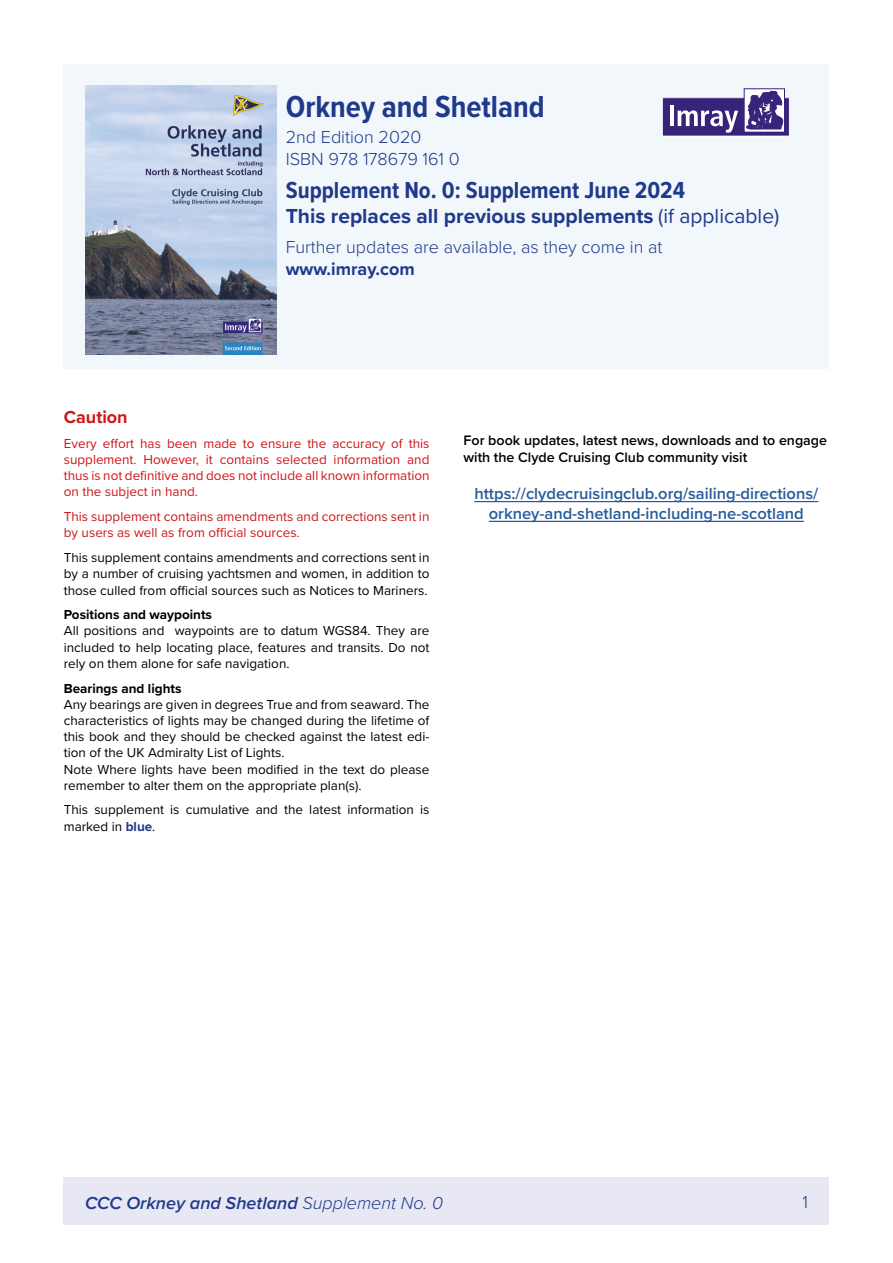
<style>
.page{position:relative;width:893px;height:1263px;background:#fff}
.page>*{position:absolute;margin:0;border:0;box-sizing:border-box;transform-origin:0 0}
.t1{font:700 31.5px "Proxima Nova Cond";color:#20398b}
.t2{font:700 24px "Proxima Nova Cond";color:#20398b}
.t3{font:700 21px "Proxima Nova";color:#20398b}
.t4{font:300 18px/21.6px "Proxima Nova";color:#20398b}
.t5{font:italic 600 18px "Proxima Nova";color:#20398b}
.t6{font:700 18px "Proxima Nova";color:#20398b}
.t7{font:700 18px "Proxima Nova";color:#cd1719}
.t8{font:600 16.5px/19.8px "Proxima Nova";color:#275b9b;text-align:center}
.t9{font:600 14.25px/17.1px "Proxima Nova";color:#000}
.t10{font:13.5px/16.2px "Proxima Nova";color:#000;text-align:justify}
.t11{font:13.5px/16.2px "Proxima Nova";color:#cd1719;text-align:justify}
.t12{font:700 13.5px "Proxima Nova";color:#000}
.s1{font-weight:400}
.s2{font-weight:700;color:#20398b}
.s3{font-weight:300}
</style>
<div class="page">
<div style="left:64px;top:64px;width:765px;height:305px;background:#f1f7fb"></div>
<div style="left:662px;top:98px;width:127px;height:38px;background:#37237a"></div>
<div style="left:662px;top:97px;width:128px;height:39px;border:1px solid #fff"></div>
<svg style="left:746px;top:90px;width:37px;height:41px"></svg>
<div style="left:744px;top:88px;width:41px;height:45px;border:1px solid #37237a"></div>
<svg style="left:746px;top:91px;width:37px;height:38px"></svg>
<hr style="left:670px;top:105px;width:4px;height:21px;background:#fff">
<svg style="left:677px;top:110px;width:61px;height:23px"></svg>
<div style="left:64px;top:1178px;width:765px;height:47px;background:#e8e8f5"></div>
<hr style="left:474px;top:501px;width:344px;height:1px;background:#275b9b">
<hr style="left:489px;top:521px;width:315px;height:1px;background:#275b9b">
<img style="left:85px;top:85px;width:191px;height:269px">
<h1 class="t1" style="left:286px;top:83px;width:261px">Orkney and Shetland</h1>
<h3 class="t4" style="left:286px;top:125px;width:176px">2nd Edition 2020<br>ISBN 978 178679 161 0</h3>
<h2 class="t2" style="left:286px;top:172px;width:401px">Supplement No. 0: Supplement June 2024</h2>
<h3 class="t3" style="left:286px;top:200px;width:495px">This replaces all previous supplements <span class="s1">(if applicable)</span></h3>
<h3 class="t4" style="left:286px;top:235px;width:378px">Further updates are available, as they come in at</h3>
<h3 class="t6" style="left:286px;top:255px;width:131px">www.imray.com</h3>
<h3 class="t7" style="left:64px;top:404px;width:65px">Caution</h3>
<p class="t11" style="left:64px;top:435px;width:367px">Every effort has been made to ensure the accuracy of this supplement. However, it contains selected information and thus is not definitive and does not include all known information on the subject in hand.</p>
<p class="t11" style="left:64px;top:508px;width:367px">This supplement contains amendments and corrections sent in by users as well as from official sources.</p>
<p class="t10" style="left:64px;top:549px;width:367px">This supplement contains amendments and corrections sent in by a number of cruising yachtsmen and women, in addition to those culled from official sources such as Notices to Mariners.</p>
<p class="t12" style="left:64px;top:605px;width:150px">Positions and waypoints</p>
<p class="t10" style="left:64px;top:622px;width:367px">All positions and waypoints are to datum WGS84. They are included to help locating place, features and transits. Do not rely on them alone for safe navigation.</p>
<p class="t12" style="left:64px;top:678px;width:119px">Bearings and lights</p>
<p class="t10" style="left:64px;top:695px;width:367px;text-align:left">Any bearings are given in degrees True and from seaward. The characteristics of lights may be changed during the lifetime of this book and they should be checked against the latest edi&shy;tion of the UK Admiralty List of Lights.<br>Note Where lights have been modified in the text do please remember to alter them on the appropriate plan(s).</p>
<p class="t10" style="left:64px;top:801px;width:367px">This supplement is cumulative and the latest information is marked in <span class="s2">blue</span>.</p>
<p class="t9" style="left:463px;top:431px;width:365px">For book updates, latest news, downloads and to engage with the Clyde Cruising Club community visit</p>
<p class="t8" style="left:474px;top:483px;width:345px">https://clydecruisingclub.org/sailing-directions/ orkney-and-shetland-including-ne-scotland</p>
<h3 class="t5" style="left:85px;top:1189px;width:360px">CCC Orkney and Shetland <span class="s3">Supplement No. 0</span></h3>
<h3 class="t4" style="left:802px;top:1190px;width:7px">1</h3>
</div>
